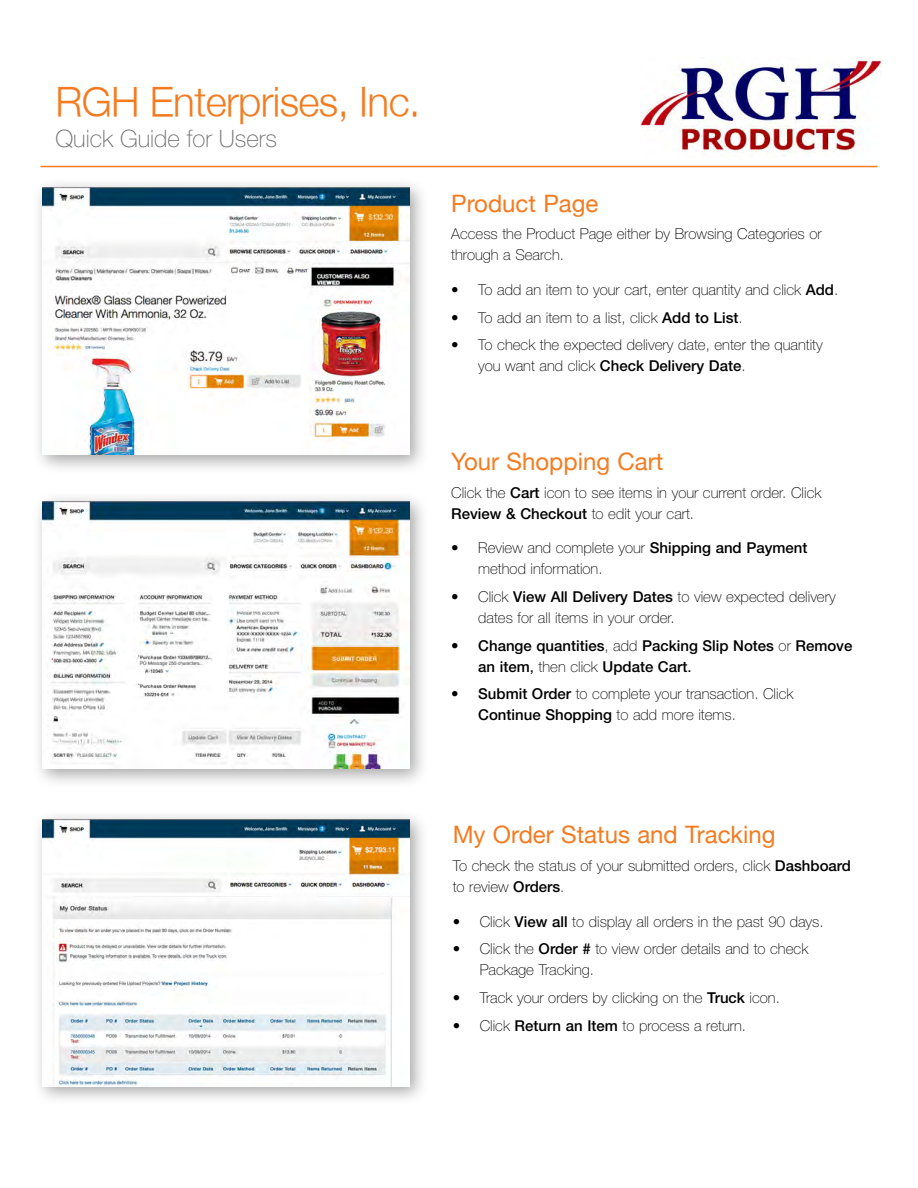
<style>
.page{position:relative;width:918px;height:1188px;background:#fff}
.page>*{position:absolute;margin:0;border:0;box-sizing:border-box;transform-origin:0 0}
.t1{font:300 40.5px "H Neue";letter-spacing:-.015em;color:#f47b20}
.t2{font:24px "Helvetica Neue";color:#f47b20}
.t3{font:100 24px "Helvetica Neue LT Std";color:#6d6e71}
.t4{font:100 15px/21px "Helvetica Neue LT Std";color:#000}
.t5{font:500 15px/21px "Helvetica Neue LT Std";color:#000}
.s1{font-weight:500}
.s2{font-weight:100}
.s3{font-family:"Helvetica Neue";font-weight:400}
</style>
<div class="page">
<div style="left:31px;top:177px;width:398px;height:298px;background:#000;opacity:.35"></div>
<img style="left:42px;top:187px;width:367px;height:268px">
<div style="left:31px;top:491px;width:398px;height:298px;background:#000;opacity:.35"></div>
<img style="left:42px;top:501px;width:367px;height:268px">
<div style="left:31px;top:809px;width:398px;height:298px;background:#000;opacity:.35"></div>
<img style="left:42px;top:819px;width:367px;height:267px">
<hr style="left:40px;top:166px;width:838px;height:1px;background:#f47b20">
<img style="left:640px;top:57px;width:242px;height:96px">
<h1 class="t1" style="left:56px;top:77px;width:366px">RGH Enterprises, Inc.</h1>
<h2 class="t3" style="left:56px;top:125px;width:223px">Quick Guide for Users</h2>
<h2 class="t2" style="left:451px;top:186px;width:149px">Product Page</h2>
<p class="t4" style="left:451px;top:224px;width:372px">Access the Product Page either by Browsing Categories or through a Search.</p>
<p class="t4" style="left:451px;top:279px;width:389px">• To add an item to your cart, enter quantity and click <span class="s1">Add</span>.</p>
<p class="t4" style="left:451px;top:307px;width:293px">• To add an item to a list, click <span class="s1">Add to List</span>.</p>
<p class="t4" style="left:478px;top:335px;width:346px;text-indent:-27px">• To check the expected delivery date, enter the quantity you want and click <span class="s1">Check Delivery Date</span>.</p>
<h2 class="t2" style="left:451px;top:444px;width:214px">Your Shopping Cart</h2>
<p class="t4" style="left:451px;top:482px;width:372px">Click the <span class="s1">Cart</span> icon to see items in your current order. Click<br><span class="s1">Review &amp; Checkout</span> to edit your cart.</p>
<p class="t4" style="left:478px;top:537px;width:331px;text-indent:-27px">• Review and complete your <span class="s1">Shipping and Payment </span>method information.</p>
<p class="t4" style="left:478px;top:586px;width:359px;text-indent:-27px">• Click <span class="s1">View All Delivery Dates</span> to view expected delivery dates for all items in your order.</p>
<p class="t5" style="left:478px;top:635px;width:376px;text-indent:-27px">• Change quantities<span class="s2">, add</span> Packing Slip Notes <span class="s2">or</span> Remove an item<span class="s3">,</span> <span class="s2">then click</span> Update Cart<span class="s3">.</span></p>
<p class="t4" style="left:478px;top:684px;width:317px;text-indent:-27px"><span class="s1">• Submit Order</span> to complete your transaction. Click<br><span class="s1">Continue Shopping</span> to add more items.</p>
<h2 class="t2" style="left:453px;top:818px;width:324px">My Order Status and Tracking</h2>
<p class="t4" style="left:453px;top:855px;width:400px">To check the status of your submitted orders, click <span class="s1">Dashboard </span>to review <span class="s1">Orders</span>.</p>
<p class="t4" style="left:453px;top:911px;width:372px">• Click <span class="s1">View all</span> to display all orders in the past 90 days.</p>
<p class="t4" style="left:480px;top:939px;width:330px;text-indent:-27px">• Click the <span class="s1">Order #</span> to view order details and to check<br>Package Tracking.</p>
<p class="t4" style="left:453px;top:987px;width:329px">• Track your orders by clicking on the <span class="s1">Truck</span> icon.</p>
<p class="t4" style="left:453px;top:1015px;width:295px">• Click <span class="s1">Return an Item</span> to process a return.</p>
</div>
